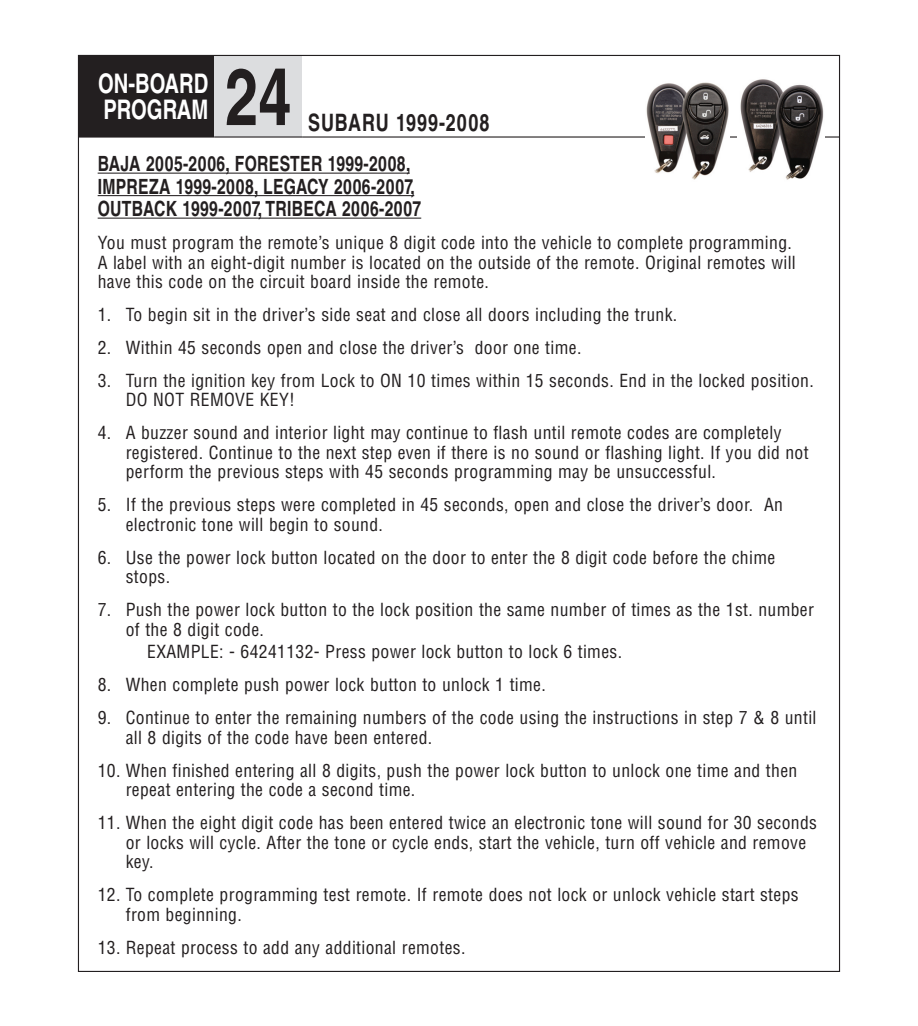
<style>
.page{position:relative;width:918px;height:1026px;background:#fff}
.page>*{position:absolute;margin:0;border:0;box-sizing:border-box;transform-origin:0 0}
.t1{font:700 79.5px "Helvetica LT Std";color:#231f20;scale:.75 1}
.t2{font:700 27px/26.2px "Helvetica LT Std";color:#fff;scale:.75 1}
.t3{font:700 24px "Helvetica LT Std";letter-spacing:.05em;color:#231f20;scale:.75 1}
.t4{font:700 21px/22.5px "Helvetica LT Std";letter-spacing:.02em;color:#231f20;scale:.75 1}
.t5{font:condensed 17.7px/19.5px "Helvetica LT Std";letter-spacing:.02em;color:#231f20}
</style>
<div class="page">
<div style="left:79px;top:56px;width:135px;height:81px;background:#231f20"></div>
<div style="left:214px;top:56px;width:88px;height:81px;background:#dcdddf"></div>
<hr style="left:79px;top:136px;width:135px;height:2px;background:#231f20">
<hr style="left:214px;top:136px;width:88px;height:2px;background:#231f20">
<hr style="left:302px;top:136px;width:398px;height:2px;background:#231f20">
<hr style="left:700px;top:136px;width:139px;height:2px;background:#231f20">
<img style="left:646px;top:82px;width:84px;height:98px">
<img style="left:738px;top:79px;width:86px;height:101px">
<hr style="left:98px;top:173px;width:312px;height:1px;background:#231f20">
<hr style="left:98px;top:195px;width:316px;height:1px;background:#231f20">
<hr style="left:98px;top:218px;width:323px;height:1px;background:#231f20">
<h2 class="t2" style="left:98px;top:70px;width:149px">ON-BOARD<br>PROGRAM</h2>
<h1 class="t1" style="left:225px;top:49px;width:90px">24</h1>
<h3 class="t3" style="left:308px;top:108px;width:243px">SUBARU 1999-2008</h3>
<p class="t4" style="left:98px;top:152px;width:433px">BAJA 2005-2006, FORESTER 1999-2008,<br>IMPREZA 1999-2008, LEGACY 2006-2007,<br>OUTBACK 1999-2007, TRIBECA 2006-2007</p>
<p class="t5" style="left:98px;top:233px;width:700px">You must program the remote’s unique 8 digit code into the vehicle to complete programming.<br>A label with an eight-digit number is located on the outside of the remote. Original remotes will have this code on the circuit board inside the remote.</p>
<p class="t5" style="left:98px;top:305px;width:581px">1. To begin sit in the driver’s side seat and close all doors including the trunk.</p>
<p class="t5" style="left:98px;top:338px;width:485px">2. Within 45 seconds open and close the driver’s door one time.</p>
<p class="t5" style="left:126px;top:371px;width:690px;text-indent:-28px">3. Turn the ignition key from Lock to ON 10 times within 15 seconds. End in the locked position.<br>DO NOT REMOVE KEY!</p>
<p class="t5" style="left:126px;top:423px;width:684px;text-indent:-28px">4. A buzzer sound and interior light may continue to flash until remote codes are completely registered. Continue to the next step even if there is no sound or flashing light. If you did not perform the previous steps with 45 seconds programming may be unsuccessful.</p>
<p class="t5" style="left:126px;top:495px;width:659px;text-indent:-28px">5. If the previous steps were completed in 45 seconds, open and close the driver’s door. An electronic tone will begin to sound.</p>
<p class="t5" style="left:126px;top:548px;width:651px;text-indent:-28px">6. Use the power lock button located on the door to enter the 8 digit code before the chime stops.</p>
<p class="t5" style="left:126px;top:600px;width:690px;text-indent:-28px">7. Push the power lock button to the lock position the same number of times as the 1st. number of the 8 digit code.</p>
<p class="t5" style="left:147px;top:642px;width:476px">EXAMPLE: - 64241132- Press power lock button to lock 6 times.</p>
<p class="t5" style="left:98px;top:675px;width:450px">8. When complete push power lock button to unlock 1 time.</p>
<p class="t5" style="left:126px;top:708px;width:692px;text-indent:-28px">9. Continue to enter the remaining numbers of the code using the instructions in step 7 &amp; 8 until all 8 digits of the code have been entered.</p>
<p class="t5" style="left:126px;top:760px;width:673px;text-indent:-28px">10. When finished entering all 8 digits, push the power lock button to unlock one time and then repeat entering the code a second time.</p>
<p class="t5" style="left:126px;top:813px;width:693px;text-indent:-28px">11. When the eight digit code has been entered twice an electronic tone will sound for 30 seconds or locks will cycle. After the tone or cycle ends, start the vehicle, turn off vehicle and remove key.</p>
<p class="t5" style="left:126px;top:885px;width:674px;text-indent:-28px">12. To complete programming test remote. If remote does not lock or unlock vehicle start steps from beginning.</p>
<p class="t5" style="left:98px;top:937px;width:369px">13. Repeat process to add any additional remotes.</p>
</div>
